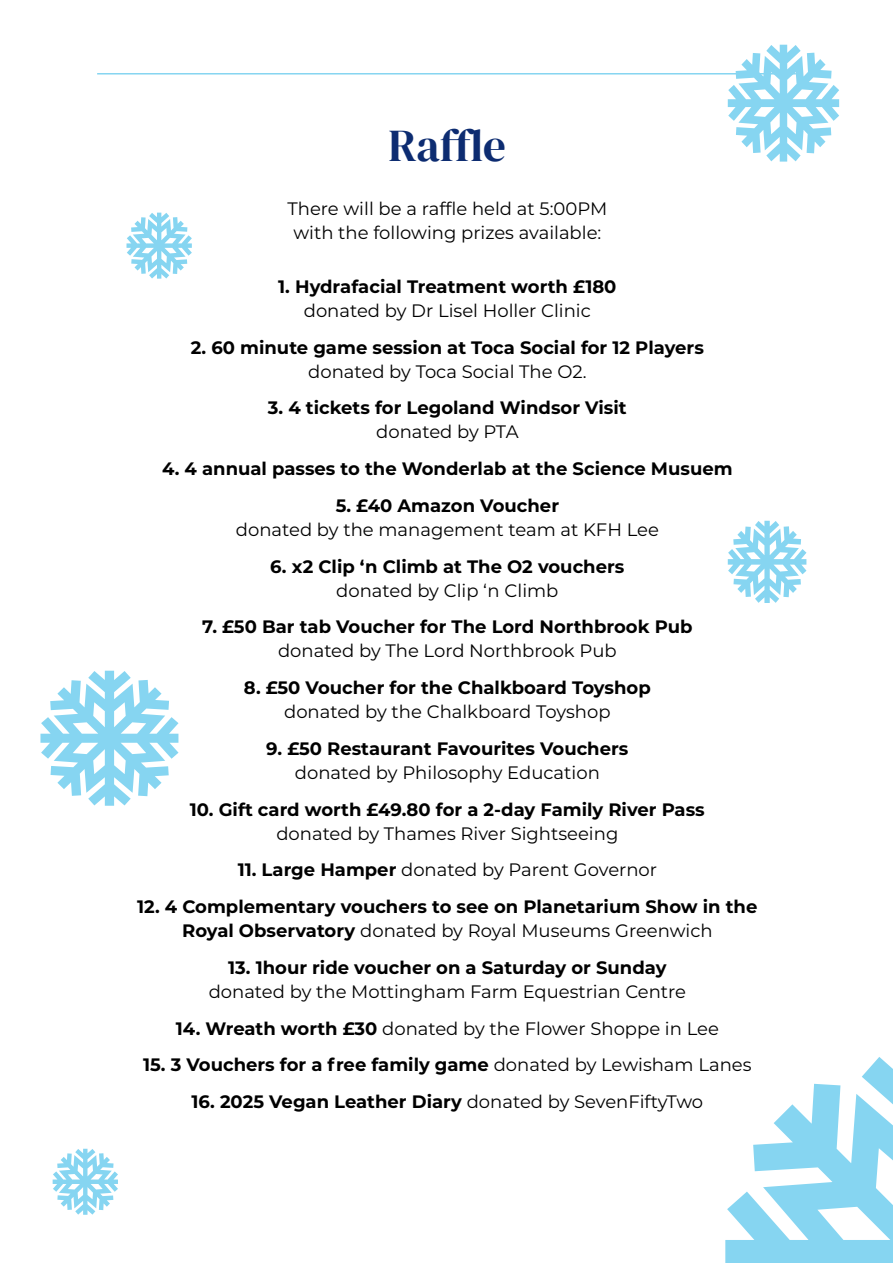
<style>
.page{position:relative;width:893px;height:1263px;background:#fff}
.page>*{position:absolute;margin:0;border:0;box-sizing:border-box;transform-origin:0 0}
.t1{font:45px "DM Serif Display";color:#0d2c71}
.Body_Text{font:700 18px/24px "Montserrat";color:#000;text-align:center}
.Body_Text-2{font:18px/24px "Montserrat";color:#000;text-align:center}
.s1{font-weight:400}
.s2{font-weight:700}
</style>
<div class="page">
<svg style="left:53px;top:1149px;width:65px;height:66px"></svg>
<svg style="left:126px;top:213px;width:66px;height:66px"></svg>
<svg style="left:728px;top:521px;width:78px;height:82px"></svg>
<svg style="left:40px;top:671px;width:138px;height:135px"></svg>
<svg style="left:725px;top:1057px;width:168px;height:206px"></svg>
<hr style="left:97px;top:73px;width:699px;height:2px;background:#86d5f1">
<svg style="left:728px;top:45px;width:111px;height:117px"></svg>
<p class="t1" style="left:389px;top:120px;width:119px">Raffle</p>
<p class="Body_Text-2" style="left:287px;top:196px;width:321px">There will be a raffle held at 5:00PM with the following prizes available:</p>
<p class="Body_Text" style="left:278px;top:273px;width:340px">1. Hydrafacial Treatment worth £180 <span class="s1">donated by Dr Lisel Holler Clinic</span></p>
<p class="Body_Text" style="left:191px;top:334px;width:515px">2. 60 minute game session at Toca Social for 12 Players <span class="s1">donated by Toca Social The O2.</span></p>
<p class="Body_Text" style="left:268px;top:395px;width:360px">3. 4 tickets for Legoland Windsor Visit <span class="s1">donated by PTA</span></p>
<p class="Body_Text" style="left:162px;top:456px;width:572px">4. 4 annual passes to the Wonderlab at the Science Musuem</p>
<p class="Body_Text-2" style="left:236px;top:493px;width:424px"><span class="s2">5. £40 Amazon Voucher<br></span>donated by the management team at KFH Lee</p>
<p class="Body_Text" style="left:270px;top:553px;width:356px">6. x2 Clip ‘n Climb at The O2 vouchers <span class="s1">donated by Clip ‘n Climb</span></p>
<p class="Body_Text" style="left:202px;top:614px;width:492px">7. £50 Bar tab Voucher for The Lord Northbrook Pub <span class="s1">donated by The Lord Northbrook Pub</span></p>
<p class="Body_Text" style="left:244px;top:675px;width:408px">8. £50 Voucher for the Chalkboard Toyshop <span class="s1">donated by the Chalkboard Toyshop</span></p>
<p class="Body_Text" style="left:266px;top:735px;width:364px">9. £50 Restaurant Favourites Vouchers <span class="s1">donated by Philosophy Education</span></p>
<p class="Body_Text" style="left:190px;top:796px;width:516px">10. Gift card worth £49.80 for a 2-day Family River Pass <span class="s1">donated by Thames River Sightseeing</span></p>
<p class="Body_Text-2" style="left:238px;top:857px;width:421px"><span class="s2">11. Large Hamper</span> donated by Parent Governor</p>
<p class="Body_Text" style="left:137px;top:894px;width:622px">12. 4 Complementary vouchers to see on Planetarium Show in the<br>Royal Observatory <span class="s1">donated by Royal Museums Greenwich</span></p>
<p class="Body_Text-2" style="left:209px;top:955px;width:479px"><span class="s2">13. 1hour ride voucher on a Saturday or Sunday </span>donated by the Mottingham Farm Equestrian Centre</p>
<p class="Body_Text-2" style="left:176px;top:1016px;width:544px"><span class="s2">14. Wreath worth £30</span> donated by the Flower Shoppe in Lee</p>
<p class="Body_Text" style="left:143px;top:1052px;width:610px">15. 3 Vouchers for a free family game <span class="s1">donated by Lewisham Lanes</span></p>
<p class="Body_Text" style="left:192px;top:1089px;width:513px">16. 2025 Vegan Leather Diary <span class="s1">donated by SevenFiftyTwo</span></p>
</div>
